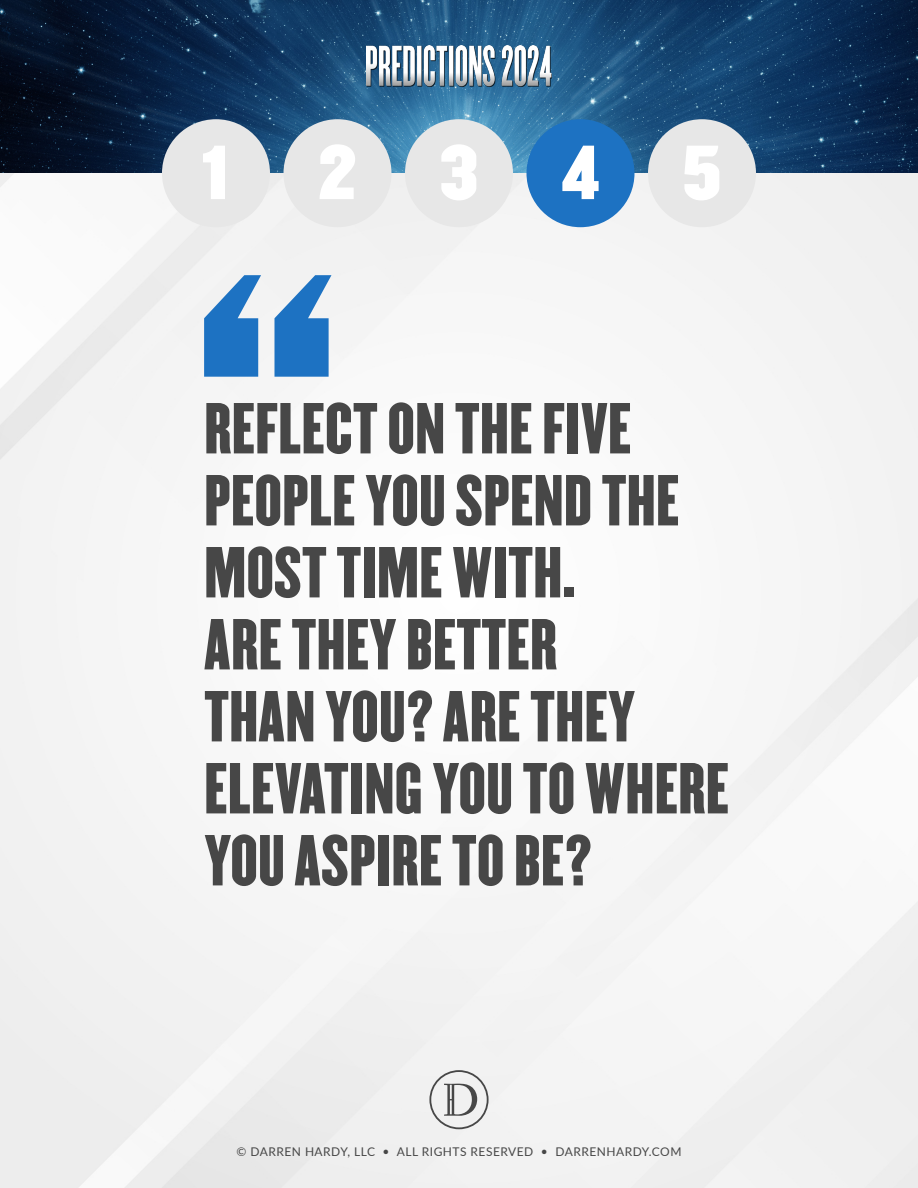
<style>
.page{position:relative;width:918px;height:1188px;background:#fff}
.page>*{position:absolute;margin:0;border:0;box-sizing:border-box;transform-origin:0 0}
.t1{font:66.75px "Champion Gothic Middleweight";color:#fff}
.t2{font:63px/72px "Champion Gothic Lightweight";color:#474747}
.t3{font:12px "Lato";letter-spacing:.04em;color:#474747}
</style>
<div class="page">
<div style="left:0;top:172px;width:918px;height:1016px;background:#f5f5f5"></div>
<svg style="left:429px;top:1070px;width:60px;height:59px"></svg>
<svg style="left:204px;top:275px;width:127px;height:102px"></svg>
<img style="left:0;top:0;width:918px;height:172px">
<img style="left:366px;top:46px;width:186px;height:40px">
<div style="left:162px;top:119px;width:108px;height:108px;background:#e7e7e7;border-radius:50%"></div>
<div style="left:284px;top:119px;width:108px;height:108px;background:#e7e7e7;border-radius:50%"></div>
<div style="left:405px;top:119px;width:108px;height:108px;background:#e7e7e7;border-radius:50%"></div>
<div style="left:526px;top:119px;width:108px;height:108px;background:#1d72c2;border-radius:50%"></div>
<div style="left:648px;top:119px;width:108px;height:108px;background:#e7e7e7;border-radius:50%"></div>
<p class="t1" style="left:200px;top:118px;width:34px">1</p>
<p class="t1" style="left:318px;top:118px;width:40px">2</p>
<p class="t1" style="left:440px;top:118px;width:40px">3</p>
<p class="t1" style="left:561px;top:118px;width:40px">4</p>
<p class="t1" style="left:682px;top:118px;width:41px">5</p>
<p class="t2" style="left:204px;top:389px;width:477px">REFLECT ON THE FIVE<br>PEOPLE YOU SPEND THE<br>MOST TIME WITH.</p>
<p class="t2" style="left:204px;top:605px;width:527px">ARE THEY BETTER<br>THAN YOU? ARE THEY<br>ELEVATING YOU TO WHERE<br>YOU ASPIRE TO BE?</p>
<p class="t3" style="left:236px;top:1143px;width:447px">© DARREN HARDY, LLC • ALL RIGHTS RESERVED • DARRENHARDY.COM</p>
</div>
